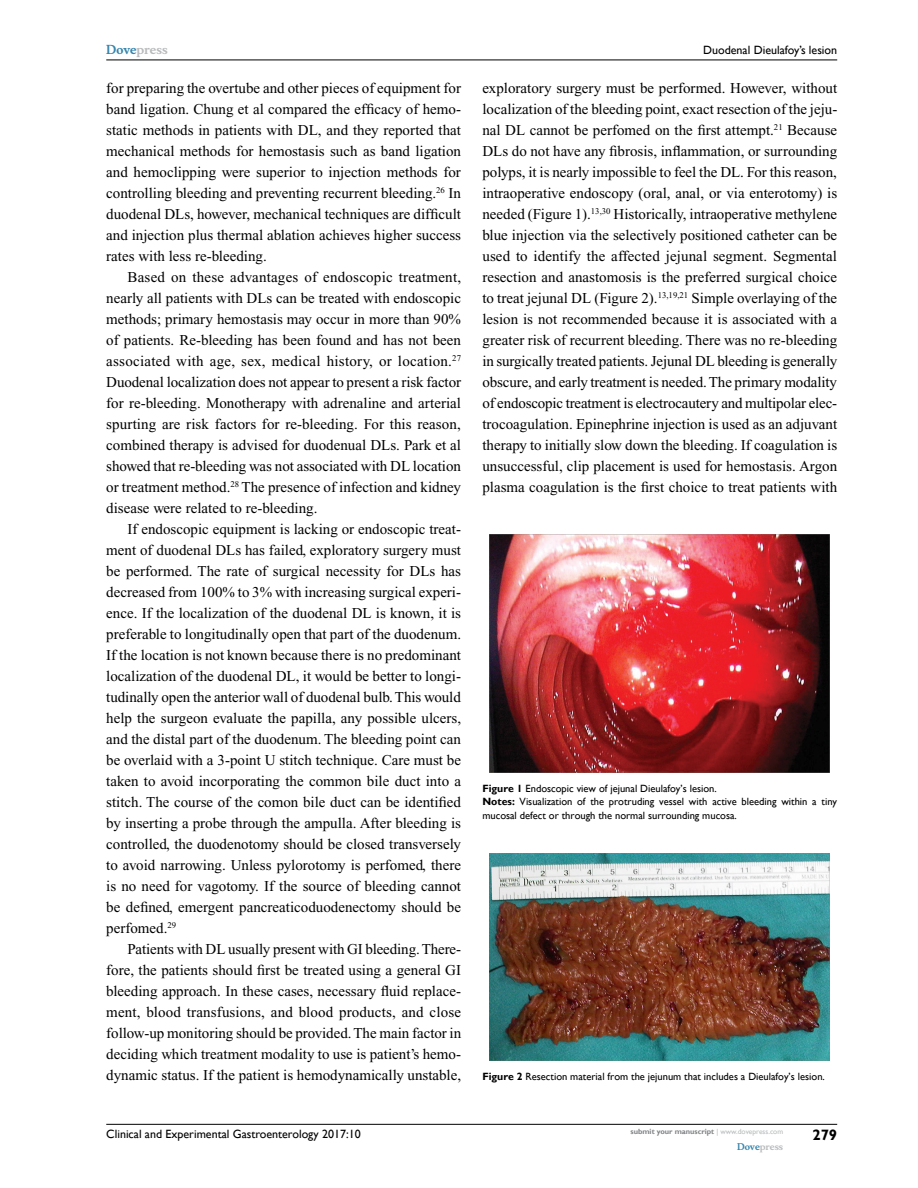
<style>
.page{position:relative;width:918px;height:1188px;background:#fff}
.page>*{position:absolute;margin:0;border:0;box-sizing:border-box;transform-origin:0 0}
.t1{font:15px/21px "Times New Roman";color:#000;text-align:justify}
.t2{font:700 15px "Gill Sans";color:#000}
.t3{font:12px "Gill Sans";color:#000}
.t4{font:700 12px "Musee";color:#b8babc}
.t5{font:10.5px/13.5px "Gill Sans";color:#000}
.t6{font:700 9px "Musee";color:#b8babc}
.t7{font:700 7.5px "Gill Sans";color:#808285}
.s1{color:#3785ad}
.s2{font-weight:700}
.s3{font-weight:400;color:#b8babc}
</style>
<div class="page">
<hr style="left:106px;top:1124px;width:731px;height:1px;background:#000">
<hr style="left:106px;top:60px;width:731px;height:1px;background:#000">
<img style="left:490px;top:534px;width:340px;height:238px">
<img style="left:490px;top:854px;width:340px;height:206px">
<p class="t4" style="left:106px;top:43px;width:63px"><span class="s1">Dove</span>press</p>
<p class="t1" style="left:106px;top:77px;width:356px">for preparing the overtube and other pieces of equipment for band ligation. Chung et al compared the efficacy of hemo&shy;static methods in patients with DL, and they reported that mechanical methods for hemostasis such as band ligation and hemoclipping were superior to injection methods for controlling bleeding and preventing recurrent bleeding.<sup>26</sup> In duodenal DLs, however, mechanical techniques are difficult and injection plus thermal ablation achieves higher success rates with less re-bleeding.</p>
<p class="t1" style="left:106px;top:266px;width:356px;text-indent:21px">Based on these advantages of endoscopic treatment, nearly all patients with DLs can be treated with endoscopic methods; primary hemostasis may occur in more than 90% of patients. Re-bleeding has been found and has not been associated with age, sex, medical history, or location.<sup>27<br></sup>Duodenal localization does not appear to present a risk factor for re-bleeding. Monotherapy with adrenaline and arterial spurting are risk factors for re-bleeding. For this reason, combined therapy is advised for duodenual DLs. Park et al showed that re-bleeding was not associated with DL location or treatment method.<sup>28</sup> The presence of infection and kidney disease were related to re-bleeding.</p>
<p class="t1" style="left:106px;top:518px;width:356px;text-indent:21px">If endoscopic equipment is lacking or endoscopic treat&shy;ment of duodenal DLs has failed, exploratory surgery must be performed. The rate of surgical necessity for DLs has decreased from 100% to 3% with increasing surgical experi&shy;ence. If the localization of the duodenal DL is known, it is preferable to longitudinally open that part of the duodenum.<br>If the location is not known because there is no predominant localization of the duodenal DL, it would be better to longi&shy;tudinally open the anterior wall of duodenal bulb. This would help the surgeon evaluate the papilla, any possible ulcers, and the distal part of the duodenum. The bleeding point can be overlaid with a 3-point U stitch technique. Care must be taken to avoid incorporating the common bile duct into a stitch. The course of the comon bile duct can be identified by inserting a probe through the ampulla. After bleeding is controlled, the duodenotomy should be closed transversely to avoid narrowing. Unless pylorotomy is perfomed, there is no need for vagotomy. If the source of bleeding cannot be defined, emergent pancreaticoduodenectomy should be perfomed.<sup>29</sup></p>
<p class="t1" style="left:106px;top:938px;width:357px;text-indent:21px">Patients with DL usually present with GI bleeding. There&shy;fore, the patients should first be treated using a general GI bleeding approach. In these cases, necessary fluid replace&shy;ment, blood transfusions, and blood products, and close follow-up monitoring should be provided. The main factor in deciding which treatment modality to use is patient’s hemo&shy;dynamic status. If the patient is hemodynamically unstable,</p>
<p class="t3" style="left:703px;top:43px;width:136px">Duodenal Dieulafoy’s lesion</p>
<p class="t1" style="left:482px;top:77px;width:356px">exploratory surgery must be performed. However, without localization of the bleeding point, exact resection of the jeju&shy;nal DL cannot be perfomed on the first attempt.<sup>21</sup> Because DLs do not have any fibrosis, inflammation, or surrounding polyps, it is nearly impossible to feel the DL. For this reason, intraoperative endoscopy (oral, anal, or via enterotomy) is needed (Figure 1).<sup>13,30</sup> Historically, intraoperative methylene blue injection via the selectively positioned catheter can be used to identify the affected jejunal segment. Segmental resection and anastomosis is the preferred surgical choice to treat jejunal DL (Figure 2).<sup>13,19,21</sup> Simple overlaying of the lesion is not recommended because it is associated with a greater risk of recurrent bleeding. There was no re-bleeding in surgically treated patients. Jejunal DL bleeding is generally obscure, and early treatment is needed. The primary modality of endoscopic treatment is electrocautery and multipolar elec&shy;trocoagulation. Epinephrine injection is used as an adjuvant therapy to initially slow down the bleeding. If coagulation is unsuccessful, clip placement is used for hemostasis. Argon plasma coagulation is the first choice to treat patients with</p>
<p class="t5" style="left:482px;top:781px;width:356px"><span class="s2">Figure 1</span> Endoscopic view of jejunal Dieulafoy’s lesion.<br><span class="s2">Notes:</span> Visualization of the protruding vessel with active bleeding within a tiny mucosal defect or through the normal surrounding mucosa.</p>
<p class="t5" style="left:482px;top:1069px;width:344px"><span class="s2">Figure 2</span> Resection material from the jejunum that includes a Dieulafoy’s lesion.</p>
<p class="t3" style="left:106px;top:1127px;width:256px">Clinical and Experimental Gastroenterology 2017:10</p>
<p class="t7" style="left:631px;top:1127px;width:154px">submit your manuscript <span class="s3">| www.dovepress.com</span></p>
<p class="t6" style="left:737px;top:1141px;width:48px"><span class="s1">Dove</span>press</p>
<p class="t2" style="left:812px;top:1126px;width:26px">279</p>
</div>
